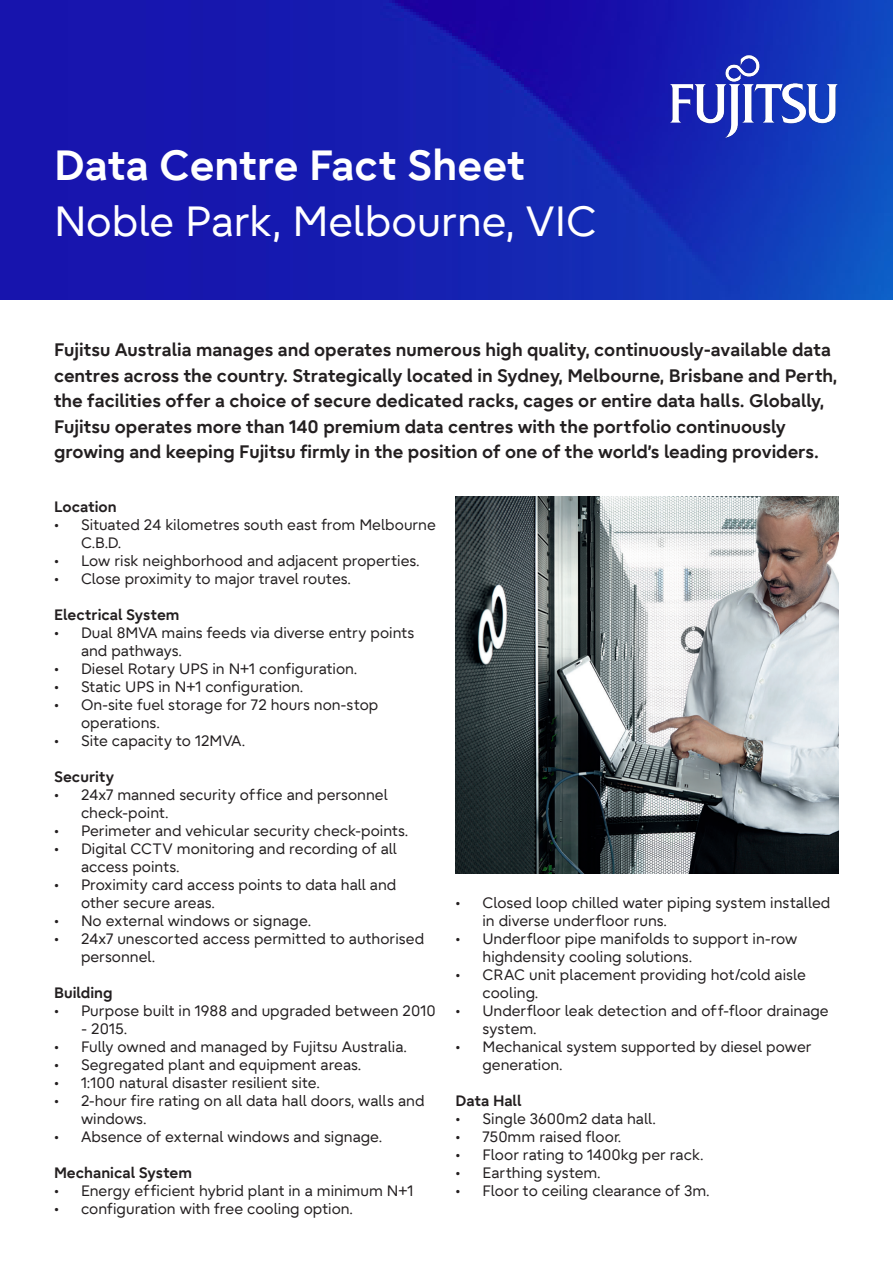
<style>
.page{position:relative;width:893px;height:1263px;background:#fff}
.page>*{position:absolute;margin:0;border:0;box-sizing:border-box;transform-origin:0 0}
.t1{font:42px "Fujitsu Infinity Pro";color:#fff}
.t2{font:700 42px "Fujitsu Infinity Pro";color:#fff}
.t3{font:700 18px/25.5px "Fujitsu Infinity Pro";color:#231f20}
.t4{font:15px/18px "Fujitsu Infinity Pro";color:#231f20}
.t5{font:700 15px "Fujitsu Infinity Pro";color:#231f20}
</style>
<div class="page">
<img style="left:0;top:0;width:893px;height:300px">
<img style="left:669px;top:54px;width:170px;height:85px">
<img style="left:455px;top:497px;width:383px;height:376px">
<p class="t2" style="left:54px;top:138px;width:473px">Data Centre Fact Sheet</p>
<p class="t1" style="left:54px;top:194px;width:544px">Noble Park, Melbourne, VIC</p>
<p class="t3" style="left:54px;top:337px;width:785px">Fujitsu Australia manages and operates numerous high quality, continuously-available data centres across the country. Strategically located in Sydney, Melbourne, Brisbane and Perth, the facilities offer a choice of secure dedicated racks, cages or entire data halls. Globally, Fujitsu operates more than 140 premium data centres with the portfolio continuously growing and keeping Fujitsu firmly in the position of one of the world’s leading providers.</p>
<p class="t5" style="left:54px;top:496px;width:64px">Location</p>
<p class="t4" style="left:81px;top:515px;width:356px;text-indent:-27px">• Situated 24 kilometres south east from Melbourne<br>C.B.D.</p>
<p class="t4" style="left:54px;top:551px;width:367px">• Low risk neighborhood and adjacent properties.</p>
<p class="t4" style="left:54px;top:569px;width:299px">• Close proximity to major travel routes.</p>
<p class="t5" style="left:54px;top:604px;width:127px">Electrical System</p>
<p class="t4" style="left:81px;top:623px;width:335px;text-indent:-27px">• Dual 8MVA mains feeds via diverse entry points and pathways.</p>
<p class="t4" style="left:54px;top:659px;width:305px">• Diesel Rotary UPS in N+1 configuration.</p>
<p class="t4" style="left:54px;top:677px;width:251px">• Static UPS in N+1 configuration.</p>
<p class="t4" style="left:81px;top:695px;width:299px;text-indent:-27px">• On-site fuel storage for 72 hours non-stop operations.</p>
<p class="t4" style="left:54px;top:731px;width:193px">• Site capacity to 12MVA.</p>
<p class="t5" style="left:54px;top:766px;width:62px">Security</p>
<p class="t4" style="left:81px;top:785px;width:308px;text-indent:-27px">• 24x7 manned security of fice and personnel check-point.</p>
<p class="t4" style="left:54px;top:821px;width:356px">• Perimeter and vehicular security check-points.</p>
<p class="t4" style="left:81px;top:839px;width:317px;text-indent:-27px">• Digital CCTV monitoring and recording of all access points.</p>
<p class="t4" style="left:81px;top:875px;width:317px;text-indent:-27px">• Proximity card access points to data hall and other secure areas.</p>
<p class="t4" style="left:54px;top:911px;width:259px">• No external windows or signage.</p>
<p class="t4" style="left:81px;top:929px;width:345px;text-indent:-27px">• 24x7 unescorted access permitted to authorised personnel.</p>
<p class="t5" style="left:54px;top:982px;width:60px">Building</p>
<p class="t4" style="left:54px;top:1001px;width:383px">• Purpose built in 1988 and upgraded between 2010</p>
<p class="t4" style="left:81px;top:1019px;width:48px">- 2015.</p>
<p class="t4" style="left:54px;top:1037px;width:354px">• Fully owned and managed by Fujitsu Australia.</p>
<p class="t4" style="left:54px;top:1055px;width:309px">• Segregated plant and equipment areas.</p>
<p class="t4" style="left:54px;top:1073px;width:267px">• 1:100 natural disaster resilient site.</p>
<p class="t4" style="left:81px;top:1091px;width:345px;text-indent:-27px">• 2-hour fire rating on all data hall doors, walls and windows.</p>
<p class="t4" style="left:54px;top:1127px;width:330px">• Absence of external windows and signage.</p>
<p class="t5" style="left:54px;top:1162px;width:140px">Mechanical System</p>
<p class="t4" style="left:54px;top:1181px;width:361px">• Energy ef ficient hybrid plant in a minimum N+1</p>
<p class="t4" style="left:54px;top:1199px;width:300px">• configuration with free cooling option.</p>
<p class="t4" style="left:482px;top:893px;width:349px;text-indent:-27px">• Closed loop chilled water piping system installed in diverse underfloor runs.</p>
<p class="t4" style="left:482px;top:929px;width:316px;text-indent:-27px">• Underfloor pipe manifolds to support in-row highdensity cooling solutions.</p>
<p class="t4" style="left:482px;top:965px;width:325px;text-indent:-27px">• CRAC unit placement providing hot/cold aisle cooling.</p>
<p class="t4" style="left:482px;top:1001px;width:348px;text-indent:-27px">• Underfloor leak detection and of f-floor drainage system.</p>
<p class="t4" style="left:482px;top:1037px;width:330px;text-indent:-27px">• Mechanical system supported by diesel power generation.</p>
<p class="t5" style="left:455px;top:1090px;width:67px">Data Hall</p>
<p class="t4" style="left:455px;top:1109px;width:202px">• Single 3600m2 data hall.</p>
<p class="t4" style="left:455px;top:1127px;width:167px">• 750mm raised floor.</p>
<p class="t4" style="left:455px;top:1145px;width:250px">• Floor rating to 1400kg per rack.</p>
<p class="t4" style="left:455px;top:1163px;width:147px">• Earthing system.</p>
<p class="t4" style="left:455px;top:1181px;width:256px">• Floor to ceiling clearance of 3m.</p>
</div>
